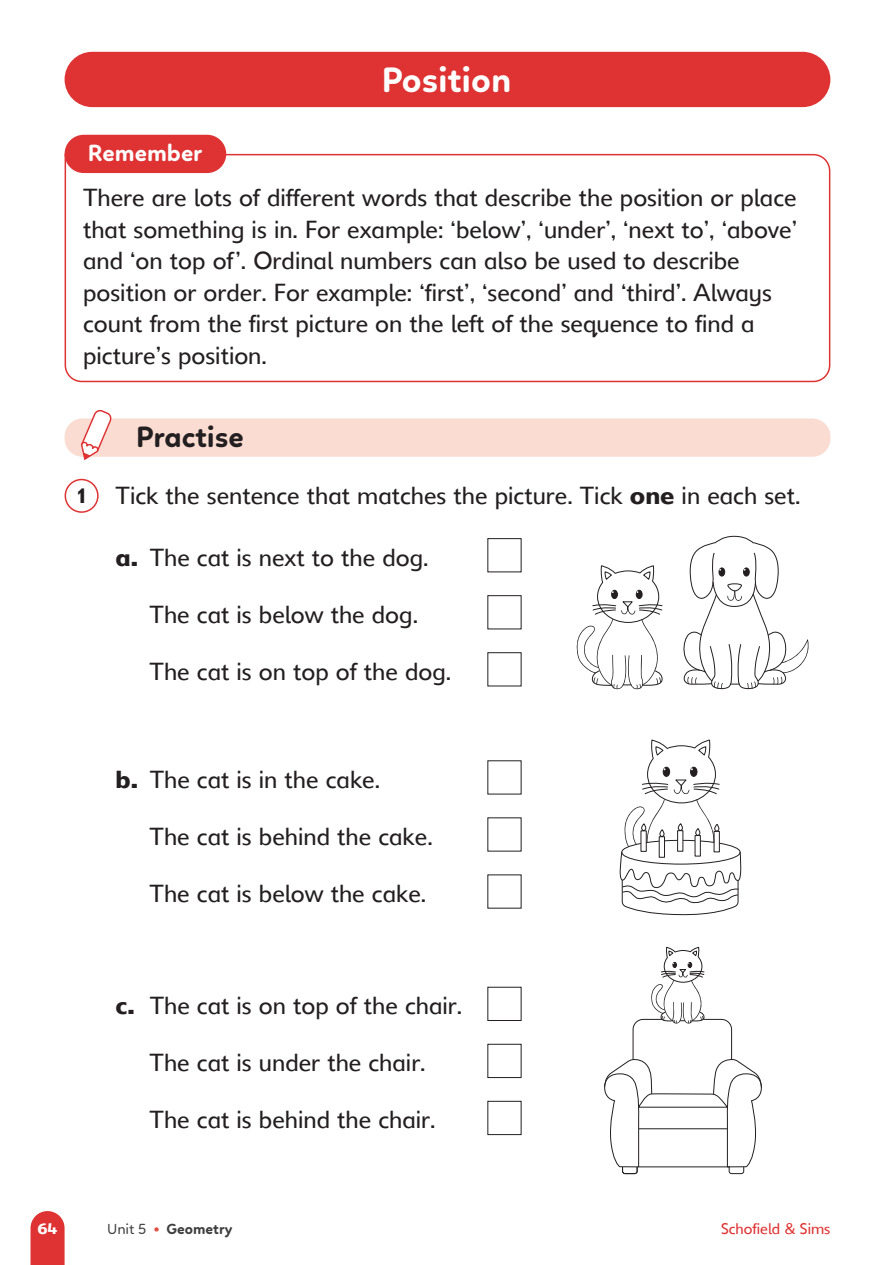
<style>
.page{position:relative;width:895px;height:1265px;background:#fff}
.page>*{position:absolute;margin:0;border:0;box-sizing:border-box;transform-origin:0 0}
.t1{font:700 36px "Linotte";color:#fff}
.t2{font:700 30px "Linotte";color:#231f20}
.t3{font:24px/31.5px "Delargo DT Infant Alt";color:#231f20}
.t4{font:700 24px "Linotte";color:#fff}
.t5{font:600 20.25px "Delargo DT Infant Alt";color:#231f20}
.t6{font:700 15px "Linotte";color:#3e3e3f}
.t7{font:15px "Delargo DT Infant Alt";color:#df3333}
.t8{font:600 15px "Delargo DT Infant Alt";color:#fff}
.s1{font-weight:600}
.s2{font-weight:400}
.s3{font-weight:400;color:#e34c41}
</style>
<div class="page">
<svg style="left:31px;top:1211px;width:34px;height:53px;background:#e14343"></svg>
<div style="left:65px;top:52px;width:765px;height:55px;background:#df3333;border-radius:28px"></div>
<svg style="left:64px;top:153px;width:767px;height:230px"></svg>
<div style="left:65px;top:135px;width:160px;height:37px;background:#df3333;border-radius:18px"></div>
<div style="left:65px;top:135px;width:161px;height:38px;border:2px solid #df3333;border-radius:18px"></div>
<div style="left:65px;top:479px;width:34px;height:34px;border:2px solid #df3333;border-radius:50%"></div>
<div style="left:65px;top:418px;width:765px;height:39px;background:#fbdcd2;border-radius:18px"></div>
<svg style="left:80px;top:409px;width:32px;height:52px"></svg>
<svg style="left:620px;top:739px;width:122px;height:176px"></svg>
<svg style="left:604px;top:946px;width:158px;height:228px"></svg>
<svg style="left:683px;top:535px;width:125px;height:155px"></svg>
<svg style="left:576px;top:565px;width:87px;height:124px"></svg>
<p class="t4" style="left:88px;top:139px;width:116px">Remember</p>
<h1 class="t1" style="left:381px;top:58px;width:131px">Position</h1>
<p class="t3" style="left:83px;top:182px;width:715px">There are lots of different words that describe the position or place that something is in. For example: ‘below’, ‘under’, ‘next to’, ‘above’ and ‘on top of’. Ordinal numbers can also be used to describe position or order. For example: ‘first’, ‘second’ and ‘third’. Always count from the first picture on the left of the sequence to find a picture’s position.</p>
<p class="t5" style="left:75px;top:481px;width:15px">1</p>
<p class="t2" style="left:136px;top:419px;width:109px">Practise</p>
<p class="t3" style="left:116px;top:480px;width:686px">Tick the sentence that matches the picture. Tick <span class="s1">one</span> in each set.</p>
<p class="t3" style="left:116px;top:541px;width:314px"><span class="s1">a.</span> The cat is next to the dog.</p>
<p class="t3" style="left:150px;top:598px;width:270px">The cat is below the dog.</p>
<p class="t3" style="left:150px;top:655px;width:303px">The cat is on top of the dog.</p>
<p class="t3" style="left:116px;top:763px;width:266px"><span class="s1">b.</span> The cat is in the cake.</p>
<p class="t3" style="left:150px;top:820px;width:284px">The cat is behind the cake.</p>
<p class="t3" style="left:150px;top:877px;width:278px">The cat is below the cake.</p>
<p class="t3" style="left:116px;top:989px;width:348px"><span class="s1">c.</span> The cat is on top of the chair.</p>
<p class="t3" style="left:150px;top:1046px;width:277px">The cat is under the chair.</p>
<p class="t3" style="left:150px;top:1103px;width:287px">The cat is behind the chair.</p>
<p class="t8" style="left:38px;top:1218px;width:22px">64</p>
<p class="t6" style="left:107px;top:1220px;width:127px"><span class="s2">Unit 5</span> <span class="s3">•</span> Geometry</p>
<p class="t7" style="left:721px;top:1218px;width:111px">Schofield &amp; Sims</p>
</div>
